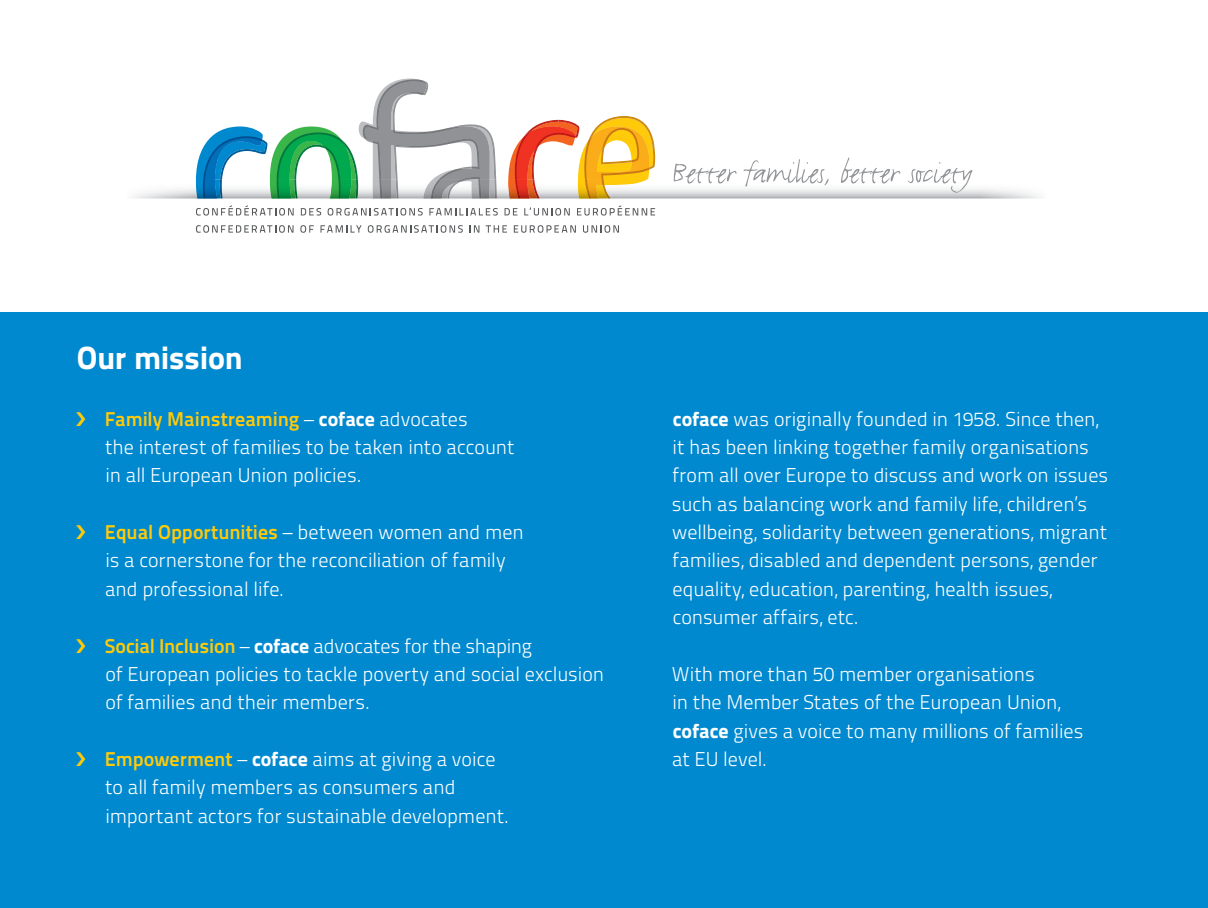
<style>
.page{position:relative;width:1208px;height:908px;background:#fff}
.page>*{position:absolute;margin:0;border:0;box-sizing:border-box;transform-origin:0 0}
.t1{font:32px "Titillium Text 25 L 999 wt";letter-spacing:-.015em;color:#fff}
.t2{font:20px/28.4px "Titillium Text 25 L 250 wt";color:#fff}
.t3{font:20px "Titillium Text 25 L 800 wt";letter-spacing:-.005em;color:#feca0a}
.s1{font-family:"Titillium Text 25 L 250 wt";color:#fff}
.s2{font-family:"Titillium Text 25 L 999 wt";color:#fff}
.s3{font-family:"Titillium Text 25 L 800 wt";color:#feca0a}
.s4{font-family:"Titillium Text 25 L 999 wt"}
</style>
<div class="page">
<div style="left:0;top:312px;width:1208px;height:595px;background:#0089cf"></div>
<svg style="left:508px;top:116px;width:147px;height:82px"></svg>
<img style="left:515px;top:180px;width:5px;height:18px">
<img style="left:532px;top:180px;width:8px;height:18px">
<img style="left:496px;top:180px;width:1px;height:18px">
<svg style="left:196px;top:79px;width:300px;height:119px"></svg>
<svg style="left:673px;top:163px;width:63px;height:21px"></svg>
<svg style="left:743px;top:159px;width:86px;height:28px"></svg>
<svg style="left:841px;top:157px;width:59px;height:27px"></svg>
<svg style="left:907px;top:162px;width:65px;height:31px"></svg>
<svg style="left:196px;top:205px;width:98px;height:10px"></svg>
<svg style="left:301px;top:208px;width:20px;height:7px"></svg>
<svg style="left:329px;top:208px;width:94px;height:7px"></svg>
<svg style="left:429px;top:208px;width:69px;height:7px"></svg>
<svg style="left:504px;top:208px;width:13px;height:7px"></svg>
<svg style="left:524px;top:207px;width:46px;height:8px"></svg>
<svg style="left:577px;top:205px;width:78px;height:10px"></svg>
<svg style="left:196px;top:225px;width:97px;height:8px"></svg>
<svg style="left:301px;top:225px;width:13px;height:7px"></svg>
<svg style="left:320px;top:225px;width:41px;height:7px"></svg>
<div style="left:368px;top:225px;width:5px;height:8px;background:#6a6b6d;border-radius:50%"></div>
<svg style="left:369px;top:225px;width:94px;height:8px"></svg>
<svg style="left:469px;top:225px;width:10px;height:7px"></svg>
<svg style="left:486px;top:225px;width:21px;height:7px"></svg>
<div style="left:537px;top:225px;width:6px;height:8px;background:#8f9091;border-radius:50%"></div>
<svg style="left:514px;top:225px;width:62px;height:7px"></svg>
<div style="left:604px;top:225px;width:6px;height:8px;background:#8b8c8e;border-radius:50%"></div>
<svg style="left:583px;top:225px;width:36px;height:7px"></svg>
<h1 class="t1" style="left:77px;top:332px;width:167px">Our mission</h1>
<p class="t3" style="left:105px;top:403px;width:364px">Family Mainstreaming <span class="s1">–</span> <span class="s2">coface</span> <span class="s1">advocates</span></p>
<p class="t2" style="left:105px;top:431px;width:411px">the interest of families to be taken into account in all European Union policies.</p>
<p class="t2" style="left:105px;top:516px;width:420px"><span class="s3">Equal Opportunities</span> – between women and men is a cornerstone for the reconciliation of family and professional life.</p>
<p class="t2" style="left:105px;top:630px;width:501px"><span class="s3">Social Inclusion</span> – <span class="s4">coface</span> advocates for the shaping<br>of European policies to tackle poverty and social exclusion of families and their members.</p>
<p class="t2" style="left:105px;top:743px;width:405px"><span class="s3">Empowerment</span> – <span class="s4">coface</span> aims at giving a voice to all family members as consumers and important actors for sustainable development.</p>
<p class="t2" style="left:672px;top:403px;width:438px"><span class="s4">coface</span> was originally founded in 1958. Since then, it has been linking together family organisations from all over Europe to discuss and work on issues such as balancing work and family life, children’s wellbeing, solidarity between generations, migrant families, disabled and dependent persons, gender equality, education, parenting, health issues, consumer affairs, etc.</p>
<p class="t2" style="left:672px;top:658px;width:413px">With more than 50 member organisations<br>in the Member States of the European Union, <span class="s4">coface</span> gives a voice to many millions of families at EU level.</p>
</div>
